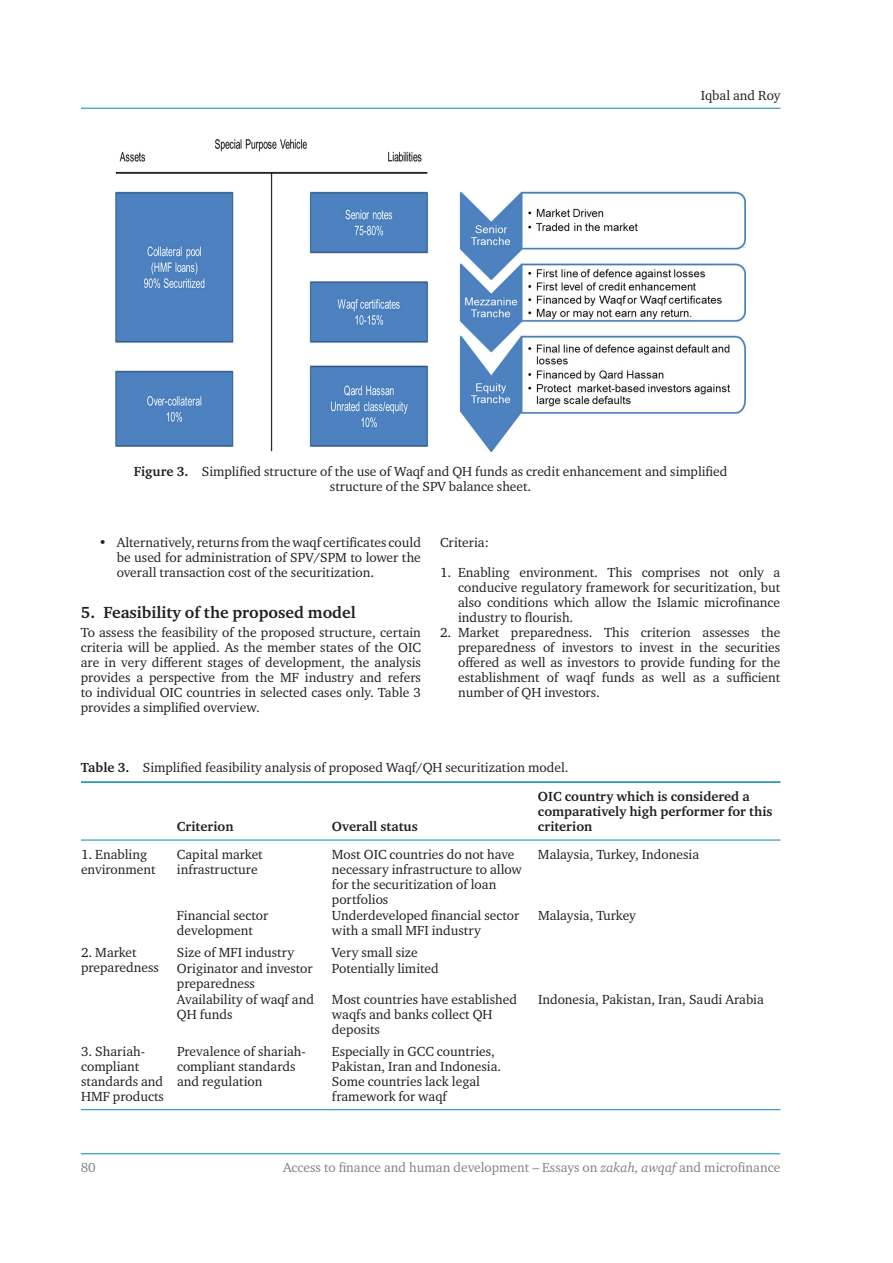
<style>
.page{position:relative;width:893px;height:1263px;background:#fff}
.page>*{position:absolute;margin:0;border:0;box-sizing:border-box;transform-origin:0 0}
.t1{font:700 16.5px "Charter ITC Std";color:#231f20}
.t2{font:13.5px/15px "Charter ITC Std";color:#231f20}
.t3{font:700 13.5px/15px "Charter ITC Std";color:#231f20}
.t4{font:13.5px "Charter ITC Std";color:#808285}
.s1{font-weight:700}
.s2{font-style:italic}
</style>
<div class="page">
<hr style="left:81px;top:108px;width:699px;height:1px;background:#008bb0">
<hr style="left:81px;top:1153px;width:699px;height:1px;background:#008bb0">
<img style="left:116px;top:139px;width:630px;height:313px">
<hr style="left:81px;top:840px;width:96px;height:1px;background:#008bb0">
<hr style="left:177px;top:840px;width:155px;height:1px;background:#008bb0">
<hr style="left:332px;top:840px;width:206px;height:1px;background:#008bb0">
<hr style="left:538px;top:840px;width:242px;height:1px;background:#008bb0">
<hr style="left:81px;top:1109px;width:96px;height:1px;background:#008bb0">
<hr style="left:177px;top:1109px;width:155px;height:1px;background:#008bb0">
<hr style="left:332px;top:1109px;width:206px;height:1px;background:#008bb0">
<hr style="left:538px;top:1109px;width:242px;height:1px;background:#008bb0">
<hr style="left:81px;top:781px;width:96px;height:2px;background:#008bb0">
<hr style="left:177px;top:781px;width:155px;height:2px;background:#008bb0">
<hr style="left:332px;top:781px;width:206px;height:2px;background:#008bb0">
<hr style="left:538px;top:781px;width:242px;height:2px;background:#008bb0">
<p class="t2" style="left:701px;top:87px;width:81px">Iqbal and Roy</p>
<p class="t2" style="left:134px;top:463px;width:595px;text-align:center"><span class="s1">Figure 3.</span> Simplified structure of the use of Waqf and QH funds as credit enhancement and simplified structure of the SPV balance sheet.</p>
<p class="t2" style="left:117px;top:535px;width:306px;text-align:justify;text-indent:-18px">• Alternatively, returns from the waqf certificates could be used for administration of SPV/SPM to lower the overall transaction cost of the securitization.</p>
<p class="t1" style="left:81px;top:602px;width:276px">5. Feasibility of the proposed model</p>
<p class="t2" style="left:81px;top:625px;width:342px;text-align:justify">To assess the feasibility of the proposed structure, certain criteria will be applied. As the member states of the OIC are in very different stages of development, the analysis provides a perspective from the MF industry and refers to individual OIC countries in selected cases only. Table 3 provides a simplified overview.</p>
<p class="t2" style="left:440px;top:535px;width:50px">Criteria:</p>
<p class="t2" style="left:458px;top:565px;width:324px;text-align:justify;text-indent:-18px">1. Enabling environment. This comprises not only a conducive regulatory framework for securitization, but also conditions which allow the Islamic microfinance industry to flourish.</p>
<p class="t2" style="left:458px;top:625px;width:324px;text-align:justify;text-indent:-18px">2. Market preparedness. This criterion assesses the preparedness of investors to invest in the securities offered as well as investors to provide funding for the establishment of waqf funds as well as a sufficient number of QH investors.</p>
<p class="t2" style="left:81px;top:760px;width:489px"><span class="s1">Table 3.</span> Simplified feasibility analysis of proposed Waqf/QH securitization model.</p>
<p class="t3" style="left:177px;top:819px;width:58px">Criterion</p>
<p class="t3" style="left:332px;top:819px;width:87px">Overall status</p>
<p class="t3" style="left:538px;top:789px;width:236px">OIC country which is considered a comparatively high performer for this criterion</p>
<p class="t2" style="left:81px;top:847px;width:76px">1. Enabling environment</p>
<p class="t2" style="left:177px;top:847px;width:87px">Capital market infrastructure</p>
<p class="t2" style="left:332px;top:847px;width:192px">Most OIC countries do not have necessary infrastructure to allow for the securitization of loan portfolios</p>
<p class="t2" style="left:538px;top:847px;width:163px">Malaysia, Turkey, Indonesia</p>
<p class="t2" style="left:177px;top:907px;width:93px">Financial sector development</p>
<p class="t2" style="left:332px;top:907px;width:189px">Underdeveloped financial sector with a small MFI industry</p>
<p class="t2" style="left:538px;top:907px;width:99px">Malaysia, Turkey</p>
<p class="t2" style="left:81px;top:944px;width:79px">2. Market preparedness</p>
<p class="t2" style="left:177px;top:944px;width:119px">Size of MFI industry</p>
<p class="t2" style="left:332px;top:944px;width:87px">Very small size</p>
<p class="t2" style="left:177px;top:960px;width:137px">Originator and investor preparedness</p>
<p class="t2" style="left:332px;top:960px;width:108px">Potentially limited</p>
<p class="t2" style="left:177px;top:991px;width:139px">Availability of waqf and<br>QH funds</p>
<p class="t2" style="left:332px;top:991px;width:187px">Most countries have established waqfs and banks collect QH deposits</p>
<p class="t2" style="left:538px;top:991px;width:227px">Indonesia, Pakistan, Iran, Saudi Arabia</p>
<p class="t2" style="left:81px;top:1043px;width:84px">3. Shariah&shy;compliant standards and<br>HMF products</p>
<p class="t2" style="left:177px;top:1043px;width:130px">Prevalence of shariah&shy;compliant standards and regulation</p>
<p class="t2" style="left:332px;top:1043px;width:171px">Especially in GCC countries,<br>Pakistan, Iran and Indonesia.<br>Some countries lack legal framework for waqf</p>
<p class="t4" style="left:81px;top:1159px;width:17px">80</p>
<p class="t4" style="left:283px;top:1159px;width:499px">Access to finance and human development – Essays on <span class="s2">zakah, awqaf</span> and microfinance</p>
</div>
